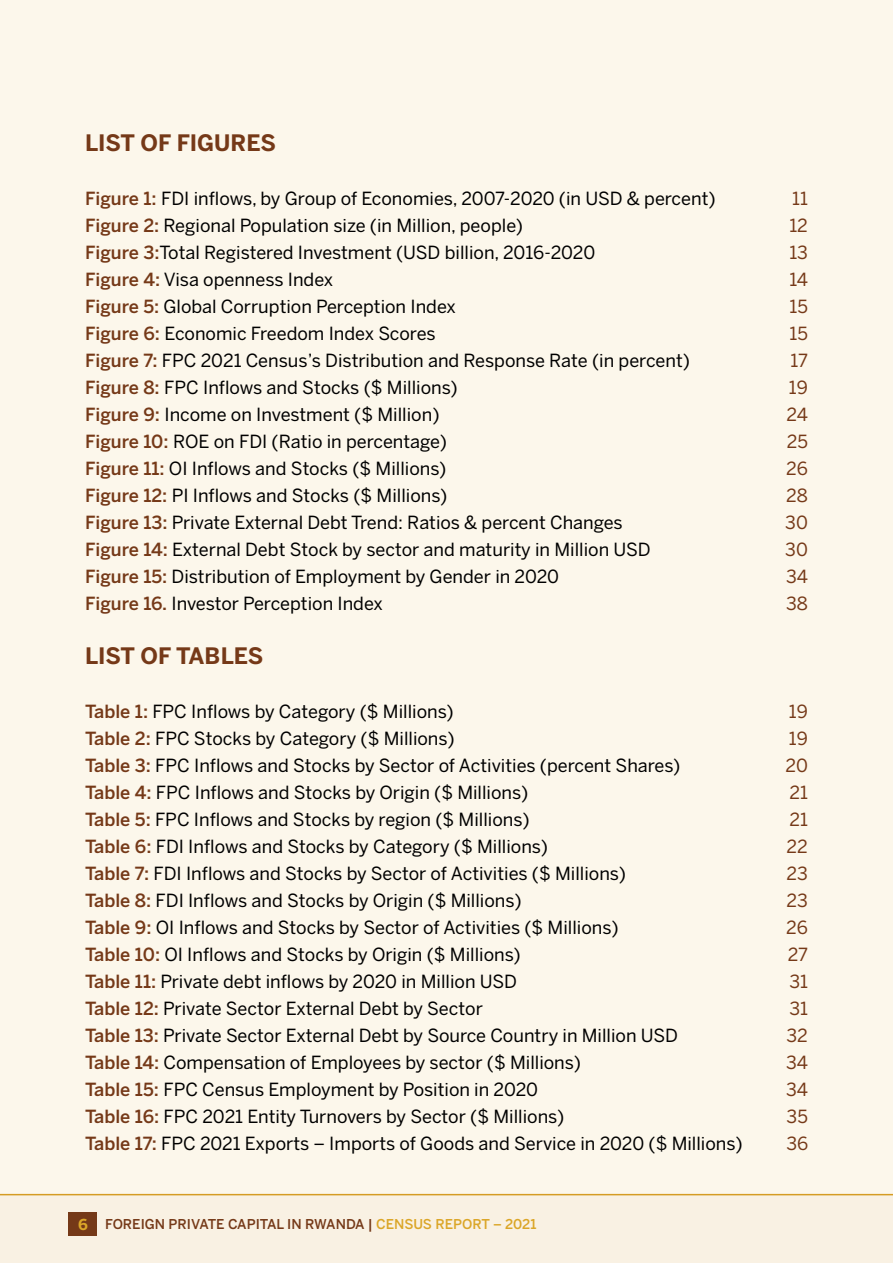
<style>
.page{position:relative;width:893px;height:1263px;background:#fcf7eb}
.page>*{position:absolute;margin:0;border:0;box-sizing:border-box;transform-origin:0 0}
.t1{font:700 22.5px "Benton Sans";color:#753918}
.t2{font:18px "Benton Sans";color:#000}
.t3{font:18px "Benton Sans";color:#753918}
.t4{font:500 13.5px "Benton Sans";color:#753918}
.s1{font-weight:500;color:#753918}
.s2{font-weight:700;font-size:15px;color:#dba628}
.s3{color:#dba628}
</style>
<div class="page">
<div style="left:0;top:1194px;width:893px;height:69px;background:#f9f1e3"></div>
<hr style="left:0;top:1194px;width:893px;height:1px;background:#dba628">
<div style="left:69px;top:1212px;width:28px;height:24px;background:#753918"></div>
<p class="t1" style="left:85px;top:129px;width:192px">LIST OF FIGURES</p>
<p class="t2" style="left:85px;top:188px;width:632px"><span class="s1">Figure 1:</span> FDI inflows, by Group of Economies, 2007-2020 (in USD &amp; percent)</p>
<p class="t3" style="left:792px;top:188px;width:17px">11</p>
<p class="t2" style="left:85px;top:215px;width:440px"><span class="s1">Figure 2:</span> Regional Population size (in Million, people)</p>
<p class="t3" style="left:789px;top:215px;width:20px">12</p>
<p class="t2" style="left:85px;top:242px;width:512px"><span class="s1">Figure 3:</span>Total Registered Investment (USD billion, 2016-2020</p>
<p class="t3" style="left:789px;top:242px;width:20px">13</p>
<p class="t2" style="left:85px;top:269px;width:250px"><span class="s1">Figure 4:</span> Visa openness Index</p>
<p class="t3" style="left:790px;top:269px;width:20px">14</p>
<p class="t2" style="left:85px;top:296px;width:372px"><span class="s1">Figure 5:</span> Global Corruption Perception Index</p>
<p class="t3" style="left:789px;top:296px;width:20px">15</p>
<p class="t2" style="left:85px;top:323px;width:352px"><span class="s1">Figure 6:</span> Economic Freedom Index Scores</p>
<p class="t3" style="left:789px;top:323px;width:20px">15</p>
<p class="t2" style="left:85px;top:350px;width:606px"><span class="s1">Figure 7:</span> FPC 2021 Census’s Distribution and Response Rate (in percent)</p>
<p class="t3" style="left:791px;top:350px;width:19px">17</p>
<p class="t2" style="left:85px;top:377px;width:374px"><span class="s1">Figure 8:</span> FPC Inflows and Stocks ($ Millions)</p>
<p class="t3" style="left:789px;top:377px;width:21px">19</p>
<p class="t2" style="left:85px;top:404px;width:356px"><span class="s1">Figure 9:</span> Income on Investment ($ Million)</p>
<p class="t3" style="left:786px;top:404px;width:23px">24</p>
<p class="t2" style="left:85px;top:431px;width:363px"><span class="s1">Figure 10:</span> ROE on FDI (Ratio in percentage)</p>
<p class="t3" style="left:787px;top:431px;width:23px">25</p>
<p class="t2" style="left:85px;top:458px;width:363px"><span class="s1">Figure 11:</span> OI Inflows and Stocks ($ Millions)</p>
<p class="t3" style="left:786px;top:458px;width:23px">26</p>
<p class="t2" style="left:85px;top:485px;width:364px"><span class="s1">Figure 12:</span> PI Inflows and Stocks ($ Millions)</p>
<p class="t3" style="left:786px;top:485px;width:23px">28</p>
<p class="t2" style="left:85px;top:512px;width:539px"><span class="s1">Figure 13:</span> Private External Debt Trend: Ratios &amp; percent Changes</p>
<p class="t3" style="left:785px;top:512px;width:24px">30</p>
<p class="t2" style="left:85px;top:539px;width:567px"><span class="s1">Figure 14:</span> External Debt Stock by sector and maturity in Million USD</p>
<p class="t3" style="left:785px;top:539px;width:24px">30</p>
<p class="t2" style="left:85px;top:566px;width:476px"><span class="s1">Figure 15:</span> Distribution of Employment by Gender in 2020</p>
<p class="t3" style="left:786px;top:566px;width:23px">34</p>
<p class="t2" style="left:85px;top:593px;width:299px"><span class="s1">Figure 16.</span> Investor Perception Index</p>
<p class="t3" style="left:786px;top:593px;width:23px">38</p>
<p class="t1" style="left:85px;top:642px;width:180px">LIST OF TABLES</p>
<p class="t2" style="left:85px;top:701px;width:370px"><span class="s1">Table 1:</span> FPC Inflows by Category ($ Millions)</p>
<p class="t3" style="left:789px;top:701px;width:21px">19</p>
<p class="t2" style="left:85px;top:728px;width:371px"><span class="s1">Table 2:</span> FPC Stocks by Category ($ Millions)</p>
<p class="t3" style="left:789px;top:728px;width:21px">19</p>
<p class="t2" style="left:85px;top:755px;width:597px"><span class="s1">Table 3:</span> FPC Inflows and Stocks by Sector of Activities (percent Shares)</p>
<p class="t3" style="left:785px;top:755px;width:24px">20</p>
<p class="t2" style="left:85px;top:782px;width:445px"><span class="s1">Table 4:</span> FPC Inflows and Stocks by Origin ($ Millions)</p>
<p class="t3" style="left:789px;top:782px;width:20px">21</p>
<p class="t2" style="left:85px;top:809px;width:446px"><span class="s1">Table 5:</span> FPC Inflows and Stocks by region ($ Millions)</p>
<p class="t3" style="left:789px;top:809px;width:20px">21</p>
<p class="t2" style="left:85px;top:836px;width:464px"><span class="s1">Table 6:</span> FDI Inflows and Stocks by Category ($ Millions)</p>
<p class="t3" style="left:787px;top:836px;width:23px">22</p>
<p class="t2" style="left:85px;top:863px;width:542px"><span class="s1">Table 7:</span> FDI Inflows and Stocks by Sector of Activities ($ Millions)</p>
<p class="t3" style="left:786px;top:863px;width:23px">23</p>
<p class="t2" style="left:85px;top:890px;width:438px"><span class="s1">Table 8:</span> FDI Inflows and Stocks by Origin ($ Millions)</p>
<p class="t3" style="left:786px;top:890px;width:23px">23</p>
<p class="t2" style="left:85px;top:917px;width:535px"><span class="s1">Table 9:</span> OI Inflows and Stocks by Sector of Activities ($ Millions)</p>
<p class="t3" style="left:786px;top:917px;width:23px">26</p>
<p class="t2" style="left:85px;top:944px;width:437px"><span class="s1">Table 10:</span> OI Inflows and Stocks by Origin ($ Millions)</p>
<p class="t3" style="left:788px;top:944px;width:22px">27</p>
<p class="t2" style="left:85px;top:971px;width:434px"><span class="s1">Table 11:</span> Private debt inflows by 2020 in Million USD</p>
<p class="t3" style="left:789px;top:971px;width:20px">31</p>
<p class="t2" style="left:85px;top:998px;width:399px"><span class="s1">Table 12:</span> Private Sector External Debt by Sector</p>
<p class="t3" style="left:789px;top:998px;width:20px">31</p>
<p class="t2" style="left:85px;top:1025px;width:595px"><span class="s1">Table 13:</span> Private Sector External Debt by Source Country in Million USD</p>
<p class="t3" style="left:786px;top:1025px;width:23px">32</p>
<p class="t2" style="left:85px;top:1052px;width:497px"><span class="s1">Table 14:</span> Compensation of Employees by sector ($ Millions)</p>
<p class="t3" style="left:786px;top:1052px;width:23px">34</p>
<p class="t2" style="left:85px;top:1079px;width:455px"><span class="s1">Table 15:</span> FPC Census Employment by Position in 2020</p>
<p class="t3" style="left:786px;top:1079px;width:23px">34</p>
<p class="t2" style="left:85px;top:1106px;width:481px"><span class="s1">Table 16:</span> FPC 2021 Entity Turnovers by Sector ($ Millions)</p>
<p class="t3" style="left:787px;top:1106px;width:23px">35</p>
<p class="t2" style="left:85px;top:1133px;width:659px"><span class="s1">Table 17:</span> FPC 2021 Exports – Imports of Goods and Service in 2020 ($ Millions)</p>
<p class="t3" style="left:786px;top:1133px;width:23px">36</p>
<p class="t4" style="left:78px;top:1216px;width:460px"><span class="s2">6</span> FOREIGN PRIVATE CAPITAL IN RWANDA | <span class="s3">CENSUS REPORT – 2021</span></p>
</div>
